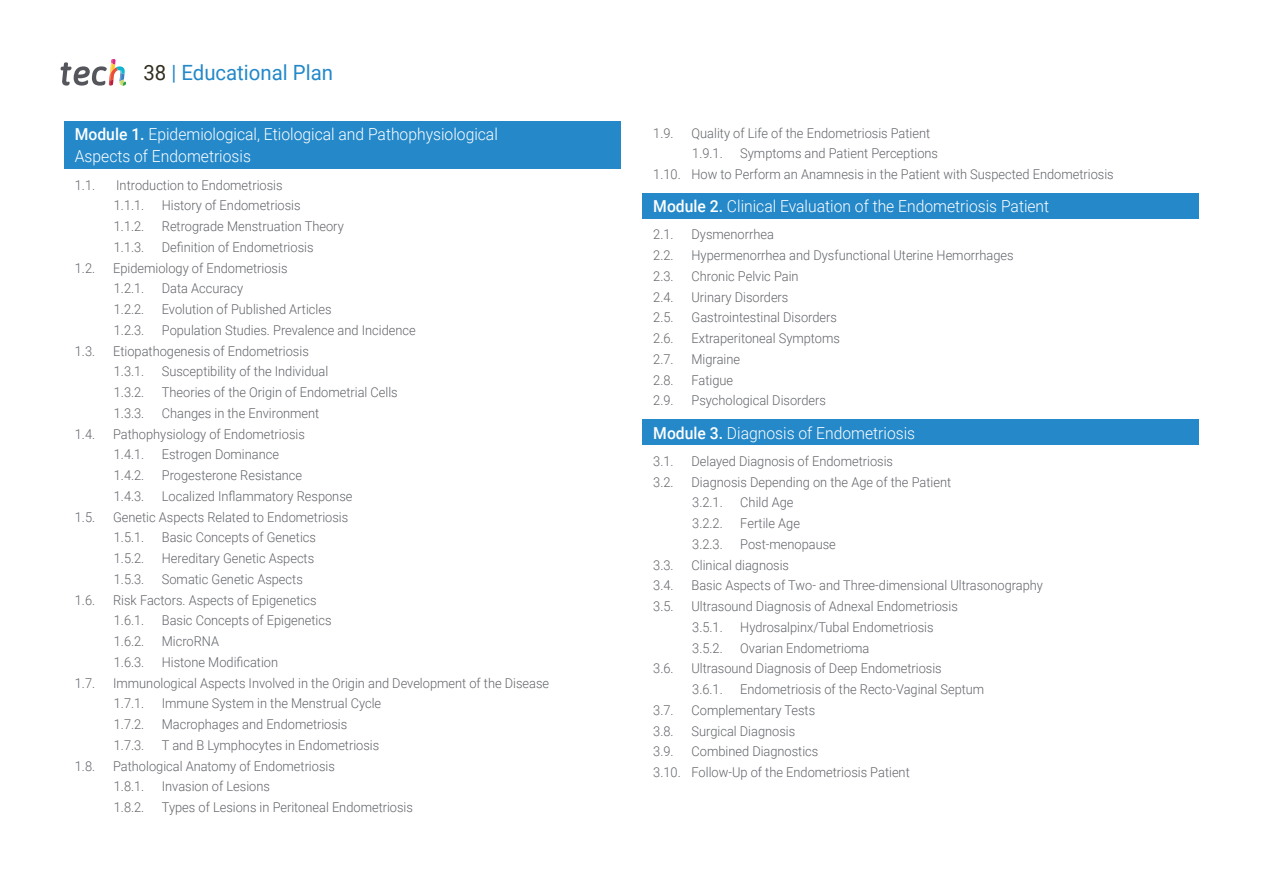
<style>
.page{position:relative;width:1263px;height:893px;background:#fff}
.page>*{position:absolute;margin:0;border:0;box-sizing:border-box;transform-origin:0 0}
.t1{font:21px "Roboto";color:#2488c9}
.t2{font:300 16.5px/22.5px "Roboto";color:#fff;scale:.95 1}
.t3{font:300 13.5px/20.7px "Roboto";color:#61646a;scale:.95 1}
.s1{color:#312e20}
.s2{font-weight:500}
</style>
<div class="page">
<div style="left:64px;top:121px;width:557px;height:48px;background:#2488c9"></div>
<div style="left:642px;top:194px;width:557px;height:25px;background:#2488c9"></div>
<div style="left:642px;top:420px;width:557px;height:25px;background:#2488c9"></div>
<svg style="left:61px;top:59px;width:65px;height:27px"></svg>
<h1 class="t1" style="left:144px;top:57px;width:191px"><span class="s1">38</span> | Educational Plan</h1>
<p class="t2" style="left:75px;top:122px;width:447px"><span class="s2">Module 1.</span> Epidemiological, Etiological and Pathophysiological<br>Aspects of Endometriosis</p>
<p class="t3" style="left:75px;top:174px;width:23px">1.1.</p>
<p class="t3" style="left:114px;top:174px;width:179px">Introduction to Endometriosis<br>1.1.1.</p>
<p class="t3" style="left:162px;top:195px;width:148px">History of Endometriosis</p>
<p class="t3" style="left:114px;top:215px;width:34px">1.1.2.</p>
<p class="t3" style="left:162px;top:215px;width:193px">Retrograde Menstruation Theory</p>
<p class="t3" style="left:114px;top:236px;width:34px">1.1.3.</p>
<p class="t3" style="left:162px;top:236px;width:161px">Definition of Endometriosis</p>
<p class="t3" style="left:75px;top:257px;width:23px">1.2.</p>
<p class="t3" style="left:113px;top:257px;width:185px">Epidemiology of Endometriosis<br>1.2.1.</p>
<p class="t3" style="left:162px;top:278px;width:87px">Data Accuracy</p>
<p class="t3" style="left:114px;top:298px;width:34px">1.2.2.</p>
<p class="t3" style="left:162px;top:298px;width:180px">Evolution of Published Articles</p>
<p class="t3" style="left:114px;top:319px;width:34px">1.2.3.</p>
<p class="t3" style="left:162px;top:319px;width:269px">Population Studies. Prevalence and Incidence</p>
<p class="t3" style="left:75px;top:340px;width:23px">1.3.</p>
<p class="t3" style="left:113px;top:340px;width:207px">Etiopathogenesis of Endometriosis<br>1.3.1.</p>
<p class="t3" style="left:162px;top:361px;width:177px">Susceptibility of the Individual</p>
<p class="t3" style="left:114px;top:381px;width:34px">1.3.2.</p>
<p class="t3" style="left:162px;top:381px;width:250px">Theories of the Origin of Endometrial Cells</p>
<p class="t3" style="left:114px;top:402px;width:34px">1.3.3.</p>
<p class="t3" style="left:162px;top:402px;width:167px">Changes in the Environment</p>
<p class="t3" style="left:75px;top:423px;width:23px">1.4.</p>
<p class="t3" style="left:113px;top:423px;width:203px">Pathophysiology of Endometriosis<br>1.4.1.</p>
<p class="t3" style="left:162px;top:444px;width:125px">Estrogen Dominance</p>
<p class="t3" style="left:114px;top:464px;width:34px">1.4.2.</p>
<p class="t3" style="left:162px;top:464px;width:149px">Progesterone Resistance</p>
<p class="t3" style="left:114px;top:485px;width:34px">1.4.3.</p>
<p class="t3" style="left:162px;top:485px;width:202px">Localized Inflammatory Response</p>
<p class="t3" style="left:75px;top:506px;width:23px">1.5.</p>
<p class="t3" style="left:113px;top:506px;width:249px">Genetic Aspects Related to Endometriosis<br>1.5.1.</p>
<p class="t3" style="left:162px;top:527px;width:164px">Basic Concepts of Genetics</p>
<p class="t3" style="left:114px;top:547px;width:34px">1.5.2.</p>
<p class="t3" style="left:162px;top:547px;width:162px">Hereditary Genetic Aspects</p>
<p class="t3" style="left:114px;top:568px;width:34px">1.5.3.</p>
<p class="t3" style="left:162px;top:568px;width:150px">Somatic Genetic Aspects</p>
<p class="t3" style="left:75px;top:589px;width:23px">1.6.</p>
<p class="t3" style="left:113px;top:589px;width:216px">Risk Factors. Aspects of Epigenetics<br>1.6.1.</p>
<p class="t3" style="left:162px;top:610px;width:180px">Basic Concepts of Epigenetics</p>
<p class="t3" style="left:114px;top:630px;width:34px">1.6.2.</p>
<p class="t3" style="left:162px;top:630px;width:62px">MicroRNA</p>
<p class="t3" style="left:114px;top:651px;width:34px">1.6.3.</p>
<p class="t3" style="left:162px;top:651px;width:124px">Histone Modification</p>
<p class="t3" style="left:75px;top:672px;width:23px">1.7.</p>
<p class="t3" style="left:113px;top:672px;width:461px">Immunological Aspects Involved in the Origin and Development of the Disease<br>1.7.1.</p>
<p class="t3" style="left:162px;top:693px;width:232px">Immune System in the Menstrual Cycle</p>
<p class="t3" style="left:114px;top:713px;width:34px">1.7.2.</p>
<p class="t3" style="left:162px;top:713px;width:197px">Macrophages and Endometriosis</p>
<p class="t3" style="left:114px;top:734px;width:34px">1.7.3.</p>
<p class="t3" style="left:162px;top:734px;width:230px">T and B Lymphocytes in Endometriosis</p>
<p class="t3" style="left:75px;top:755px;width:23px">1.8.</p>
<p class="t3" style="left:113px;top:755px;width:235px">Pathological Anatomy of Endometriosis<br>1.8.1.</p>
<p class="t3" style="left:162px;top:776px;width:115px">Invasion of Lesions</p>
<p class="t3" style="left:114px;top:796px;width:34px">1.8.2.</p>
<p class="t3" style="left:162px;top:796px;width:266px">Types of Lesions in Peritoneal Endometriosis</p>
<p class="t3" style="left:653px;top:122px;width:23px">1.9.</p>
<p class="t3" style="left:691px;top:122px;width:253px">Quality of Life of the Endometriosis Patient<br>1.9.1.</p>
<p class="t3" style="left:653px;top:143px;width:486px;text-indent:87px">Symptoms and Patient Perceptions<br>1.10. How to Perform an Anamnesis in the Patient with Suspected Endometriosis</p>
<p class="t2" style="left:653px;top:195px;width:418px"><span class="s2">Module 2.</span> Clinical Evaluation of the Endometriosis Patient</p>
<p class="t3" style="left:653px;top:224px;width:23px">2.1.</p>
<p class="t3" style="left:691px;top:224px;width:88px">Dysmenorrhea</p>
<p class="t3" style="left:653px;top:245px;width:23px">2.2.</p>
<p class="t3" style="left:691px;top:245px;width:340px">Hypermenorrhea and Dysfunctional Uterine Hemorrhages</p>
<p class="t3" style="left:653px;top:265px;width:23px">2.3.</p>
<p class="t3" style="left:691px;top:265px;width:114px">Chronic Pelvic Pain</p>
<p class="t3" style="left:653px;top:286px;width:23px">2.4.</p>
<p class="t3" style="left:691px;top:286px;width:103px">Urinary Disorders</p>
<p class="t3" style="left:653px;top:307px;width:23px">2.5.</p>
<p class="t3" style="left:691px;top:307px;width:155px">Gastrointestinal Disorders</p>
<p class="t3" style="left:653px;top:328px;width:23px">2.6.</p>
<p class="t3" style="left:691px;top:328px;width:158px">Extraperitoneal Symptoms</p>
<p class="t3" style="left:653px;top:348px;width:23px">2.7.</p>
<p class="t3" style="left:691px;top:348px;width:53px">Migraine</p>
<p class="t3" style="left:653px;top:369px;width:23px">2.8.</p>
<p class="t3" style="left:691px;top:369px;width:45px">Fatigue</p>
<p class="t3" style="left:653px;top:390px;width:23px">2.9.</p>
<p class="t3" style="left:691px;top:390px;width:143px">Psychological Disorders</p>
<p class="t2" style="left:653px;top:421px;width:277px"><span class="s2">Module 3.</span> Diagnosis of Endometriosis</p>
<p class="t3" style="left:653px;top:450px;width:23px">3.1.</p>
<p class="t3" style="left:691px;top:450px;width:214px">Delayed Diagnosis of Endometriosis</p>
<p class="t3" style="left:653px;top:471px;width:23px">3.2.</p>
<p class="t3" style="left:691px;top:471px;width:275px">Diagnosis Depending on the Age of the Patient<br>3.2.1.</p>
<p class="t3" style="left:740px;top:492px;width:57px">Child Age</p>
<p class="t3" style="left:692px;top:512px;width:34px">3.2.2.</p>
<p class="t3" style="left:740px;top:512px;width:64px">Fertile Age</p>
<p class="t3" style="left:692px;top:533px;width:34px">3.2.3.</p>
<p class="t3" style="left:740px;top:533px;width:102px">Post-menopause</p>
<p class="t3" style="left:653px;top:554px;width:23px">3.3.</p>
<p class="t3" style="left:691px;top:554px;width:104px">Clinical diagnosis</p>
<p class="t3" style="left:653px;top:575px;width:23px">3.4.</p>
<p class="t3" style="left:691px;top:575px;width:371px">Basic Aspects of Two- and Three-dimensional Ultrasonography</p>
<p class="t3" style="left:653px;top:595px;width:23px">3.5.</p>
<p class="t3" style="left:691px;top:595px;width:282px">Ultrasound Diagnosis of Adnexal Endometriosis<br>3.5.1.</p>
<p class="t3" style="left:740px;top:616px;width:205px">Hydrosalpinx/Tubal Endometriosis</p>
<p class="t3" style="left:692px;top:637px;width:34px">3.5.2.</p>
<p class="t3" style="left:740px;top:637px;width:138px">Ovarian Endometrioma</p>
<p class="t3" style="left:653px;top:658px;width:23px">3.6.</p>
<p class="t3" style="left:691px;top:658px;width:265px">Ultrasound Diagnosis of Deep Endometriosis<br>3.6.1.</p>
<p class="t3" style="left:740px;top:678px;width:258px">Endometriosis of the Recto-Vaginal Septum</p>
<p class="t3" style="left:653px;top:699px;width:23px">3.7.</p>
<p class="t3" style="left:691px;top:699px;width:132px">Complementary Tests</p>
<p class="t3" style="left:653px;top:720px;width:23px">3.8.</p>
<p class="t3" style="left:691px;top:720px;width:111px">Surgical Diagnosis</p>
<p class="t3" style="left:653px;top:741px;width:23px">3.9.</p>
<p class="t3" style="left:653px;top:741px;width:271px;text-indent:38px">Combined Diagnostics<br>3.10. Follow-Up of the Endometriosis Patient</p>
</div>
